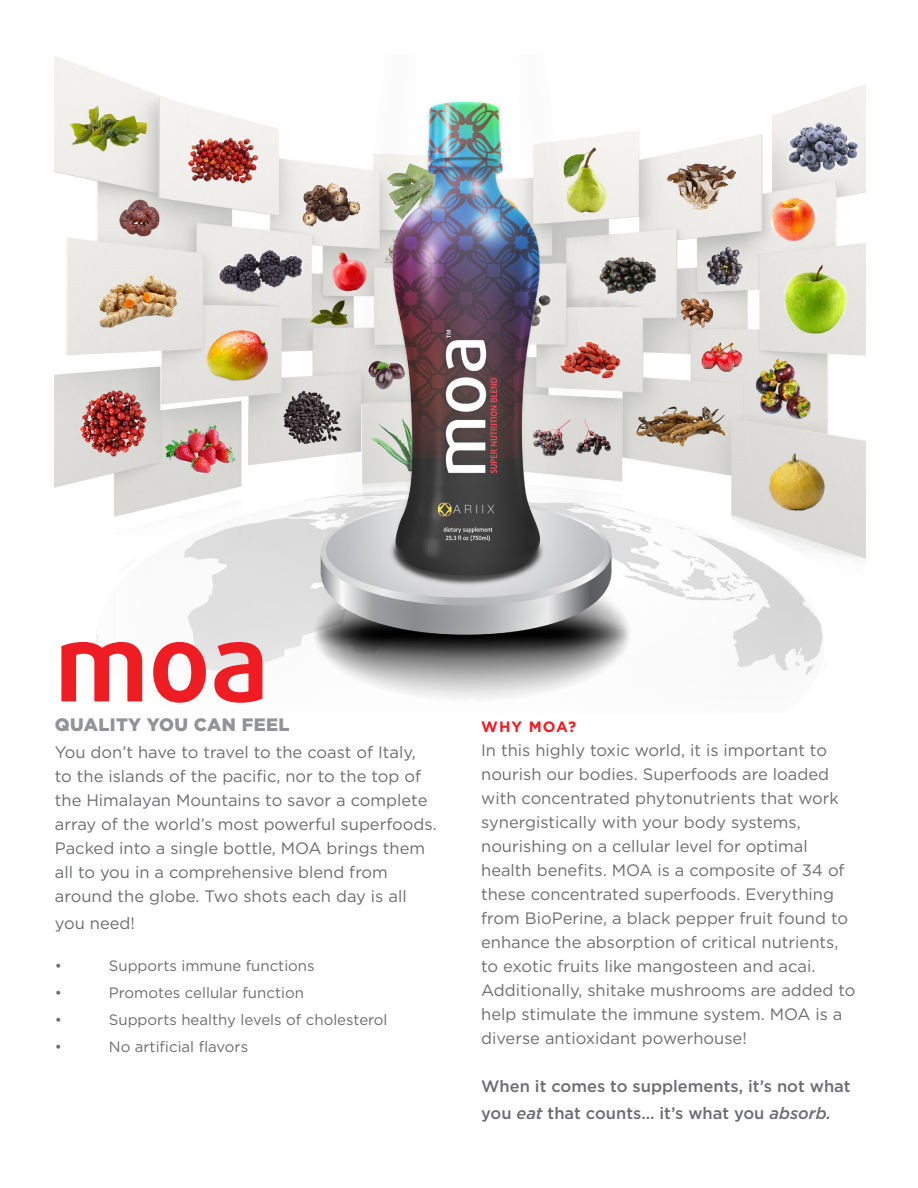
<style>
.page{position:relative;width:918px;height:1188px;background:#fff}
.page>*{position:absolute;margin:0;border:0;box-sizing:border-box;transform-origin:0 0}
.t1{font:700 108px "Daxline Pro";color:#ee1d23}
.t2{font:900 18px "Gotham HTF";letter-spacing:.02em;color:#919396}
.t3{font:16.5px/24px "Gotham HTF";color:#6c6d70}
.t4{font:500 16.5px/27px "Gotham HTF";color:#6c6d70}
.t5{font:15px "Gotham HTF";color:#6c6d70}
.t6{font:700 15px "Gotham HTF";letter-spacing:.07em;color:#ee1d23}
.s1{font-style:italic}
</style>
<div class="page">
<img style="left:54px;top:56px;width:812px;height:645px">
<p class="t1" style="left:55px;top:591px;width:216px">moa</p>
<p class="t2" style="left:55px;top:715px;width:236px">QUALITY YOU CAN FEEL</p>
<p class="t3" style="left:55px;top:739px;width:384px">You don’t have to travel to the coast of Italy, to the islands of the pacific, nor to the top of the Himalayan Mountains to savor a complete array of the world’s most powerful superfoods.<br>Packed into a single bottle, MOA brings them all to you in a comprehensive blend from around the globe. Two shots each day is all</p>
<p class="t3" style="left:55px;top:910px;width:82px">you need!</p>
<p class="t5" style="left:55px;top:957px;width:9px">•</p>
<p class="t5" style="left:109px;top:957px;width:207px">Supports immune functions</p>
<p class="t5" style="left:55px;top:984px;width:9px">•</p>
<p class="t5" style="left:109px;top:984px;width:197px">Promotes cellular function</p>
<p class="t5" style="left:55px;top:1011px;width:9px">•</p>
<p class="t5" style="left:109px;top:1011px;width:280px">Supports healthy levels of cholesterol</p>
<p class="t5" style="left:55px;top:1038px;width:9px">•</p>
<p class="t5" style="left:109px;top:1038px;width:141px">No artificial flavors</p>
<p class="t6" style="left:481px;top:718px;width:97px">WHY MOA?</p>
<p class="t3" style="left:481px;top:738px;width:376px">In this highly toxic world, it is important to nourish our bodies. Superfoods are loaded with concentrated phytonutrients that work synergistically with your body systems, nourishing on a cellular level for optimal health benefits. MOA is a composite of 34 of these concentrated superfoods. Everything from BioPerine, a black pepper fruit found to enhance the absorption of critical nutrients, to exotic fruits like mangosteen and acai.<br>Additionally, shitake mushrooms are added to help stimulate the immune system. MOA is a diverse antioxidant powerhouse!</p>
<p class="t4" style="left:481px;top:1073px;width:371px">When it comes to supplements, it’s not what you <span class="s1">eat</span> that counts… it’s what you <span class="s1">absorb.</span></p>
</div>
